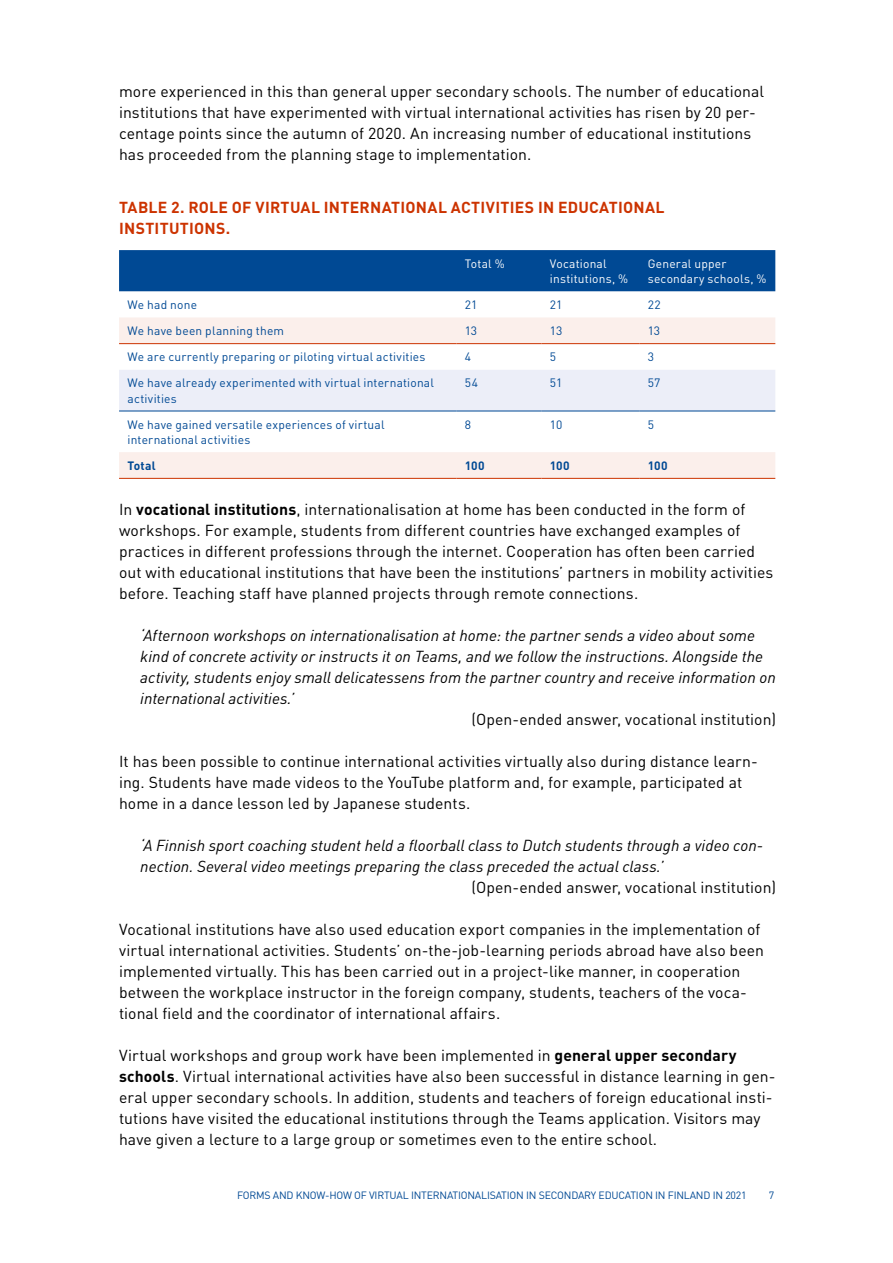
<style>
.page{position:relative;width:893px;height:1263px;background:#fff}
.page>*{position:absolute;margin:0;border:0;box-sizing:border-box;transform-origin:0 0}
.leipis{font:15.75px/21px "DIN Pro";letter-spacing:.005em;color:#000}
.leipis_sisennetty{font:italic 15.75px/21px "DIN Pro";letter-spacing:.005em;color:#000}
.Graafiotsikko{font:700 15.75px/21px "DIN Pro";letter-spacing:.02em;color:#c30}
.taulukko_Leipis{font:12px/15px "DIN Pro";letter-spacing:.015em;color:#004994}
.taulukko_ylätunnist{font:12px/15px "DIN Pro";letter-spacing:.015em;color:#fff}
.taulukko_Leipis-2{font:700 12px "DIN Pro";letter-spacing:.02em;color:#004994}
.t1{font:10.5px "DIN Pro";letter-spacing:-.02em;color:#004994}
.s1{font-weight:700}
</style>
<div class="page">
<div style="left:119px;top:250px;width:656px;height:41px;background:#004994"></div>
<svg style="left:119px;top:317px;width:656px;height:161px"></svg>
<div style="left:119px;top:370px;width:656px;height:41px;background:#eceef8"></div>
<hr style="left:119px;top:343px;width:337px;height:1px;background:#c30">
<hr style="left:456px;top:343px;width:85px;height:1px;background:#c30">
<hr style="left:541px;top:343px;width:98px;height:1px;background:#c30">
<hr style="left:639px;top:343px;width:136px;height:1px;background:#c30">
<hr style="left:119px;top:411px;width:337px;height:1px;background:#004994">
<hr style="left:456px;top:411px;width:85px;height:1px;background:#004994">
<hr style="left:541px;top:411px;width:98px;height:1px;background:#004994">
<hr style="left:639px;top:411px;width:136px;height:1px;background:#004994">
<hr style="left:119px;top:478px;width:337px;height:1px;background:#c30">
<hr style="left:456px;top:478px;width:85px;height:1px;background:#c30">
<hr style="left:541px;top:478px;width:98px;height:1px;background:#c30">
<hr style="left:639px;top:478px;width:136px;height:1px;background:#c30">
<p class="leipis" style="left:119px;top:80px;width:646px">more experienced in this than general upper secondary schools. The number of educational institutions that have experimented with virtual international activities has risen by 20 per&shy;centage points since the autumn of 2020. An increasing number of educational institutions has proceeded from the planning stage to implementation.</p>
<p class="Graafiotsikko" style="left:119px;top:196px;width:547px">TABLE 2. ROLE OF VIRTUAL INTERNATIONAL ACTIVITIES IN EDUCATIONAL<br>INSTITUTIONS.</p>
<p class="taulukko_ylätunnist" style="left:465px;top:255px;width:41px">Total %</p>
<p class="taulukko_ylätunnist" style="left:550px;top:255px;width:80px">Vocational institutions, %</p>
<p class="taulukko_ylätunnist" style="left:648px;top:255px;width:120px">General upper secondary schools, %</p>
<p class="taulukko_Leipis" style="left:128px;top:297px;width:71px">We had none</p>
<p class="taulukko_Leipis" style="left:465px;top:297px;width:14px">21</p>
<p class="taulukko_Leipis" style="left:550px;top:297px;width:14px">21</p>
<p class="taulukko_Leipis" style="left:648px;top:297px;width:14px">22</p>
<p class="taulukko_Leipis" style="left:128px;top:323px;width:158px">We have been planning them</p>
<p class="taulukko_Leipis" style="left:465px;top:323px;width:14px">13</p>
<p class="taulukko_Leipis" style="left:550px;top:323px;width:14px">13</p>
<p class="taulukko_Leipis" style="left:648px;top:323px;width:14px">13</p>
<p class="taulukko_Leipis" style="left:128px;top:349px;width:300px">We are currently preparing or piloting virtual activities</p>
<p class="taulukko_Leipis" style="left:465px;top:349px;width:8px">4</p>
<p class="taulukko_Leipis" style="left:550px;top:349px;width:8px">5</p>
<p class="taulukko_Leipis" style="left:648px;top:349px;width:8px">3</p>
<p class="taulukko_Leipis" style="left:128px;top:375px;width:308px">We have already experimented with virtual international activities</p>
<p class="taulukko_Leipis" style="left:465px;top:375px;width:15px">54</p>
<p class="taulukko_Leipis" style="left:550px;top:375px;width:14px">51</p>
<p class="taulukko_Leipis" style="left:648px;top:375px;width:14px">57</p>
<p class="taulukko_Leipis" style="left:128px;top:416px;width:259px">We have gained versatile experiences of virtual international activities</p>
<p class="taulukko_Leipis" style="left:465px;top:416px;width:8px">8</p>
<p class="taulukko_Leipis" style="left:550px;top:416px;width:14px">10</p>
<p class="taulukko_Leipis" style="left:648px;top:416px;width:8px">5</p>
<p class="taulukko_Leipis-2" style="left:128px;top:457px;width:30px">Total</p>
<p class="taulukko_Leipis-2" style="left:465px;top:457px;width:21px">100</p>
<p class="taulukko_Leipis-2" style="left:550px;top:457px;width:21px">100</p>
<p class="taulukko_Leipis-2" style="left:648px;top:457px;width:21px">100</p>
<p class="leipis" style="left:119px;top:498px;width:656px">In <span class="s1">vocational institutions</span>, internationalisation at home has been conducted in the form of workshops. For example, students from different countries have exchanged examples of practices in different professions through the internet. Cooperation has often been carried out with educational institutions that have been the institutions’ partners in mobility activities before. Teaching staff have planned projects through remote connections.</p>
<p class="leipis_sisennetty" style="left:140px;top:624px;width:637px">‘Afternoon workshops on internationalisation at home: the partner sends a video about some kind of concrete activity or instructs it on Teams, and we follow the instructions. Alongside the activity, students enjoy small delicatessens from the partner country and receive information on international activities.’</p>
<p class="leipis" style="left:472px;top:708px;width:306px">(Open-ended answer, vocational institution)</p>
<p class="leipis" style="left:119px;top:750px;width:640px">It has been possible to continue international activities virtually also during distance learn&shy;ing. Students have made videos to the YouTube platform and, for example, participated at home in a dance lesson led by Japanese students.</p>
<p class="leipis_sisennetty" style="left:140px;top:834px;width:624px">‘A Finnish sport coaching student held a floorball class to Dutch students through a video con&shy;nection. Several video meetings preparing the class preceded the actual class.’</p>
<p class="leipis" style="left:472px;top:876px;width:306px">(Open-ended answer, vocational institution)</p>
<p class="leipis" style="left:119px;top:918px;width:646px">Vocational institutions have also used education export companies in the implementation of virtual international activities. Students’ on-the-job-learning periods abroad have also been implemented virtually. This has been carried out in a project-like manner, in cooperation between the workplace instructor in the foreign company, students, teachers of the voca&shy;tional field and the coordinator of international affairs.</p>
<p class="leipis" style="left:119px;top:1044px;width:658px">Virtual workshops and group work have been implemented in <span class="s1">general upper secondary schools</span>. Virtual international activities have also been successful in distance learning in gen&shy;eral upper secondary schools. In addition, students and teachers of foreign educational insti&shy;tutions have visited the educational institutions through the Teams application. Visitors may have given a lecture to a large group or sometimes even to the entire school.</p>
<p class="t1" style="left:237px;top:1188px;width:511px">FORMS AND KNOW-HOW OF VIRTUAL INTERNATIONALISATION IN SECONDARY EDUCATION IN FINLAND IN 2021</p>
<p class="t1" style="left:769px;top:1188px;width:7px">7</p>
</div>
